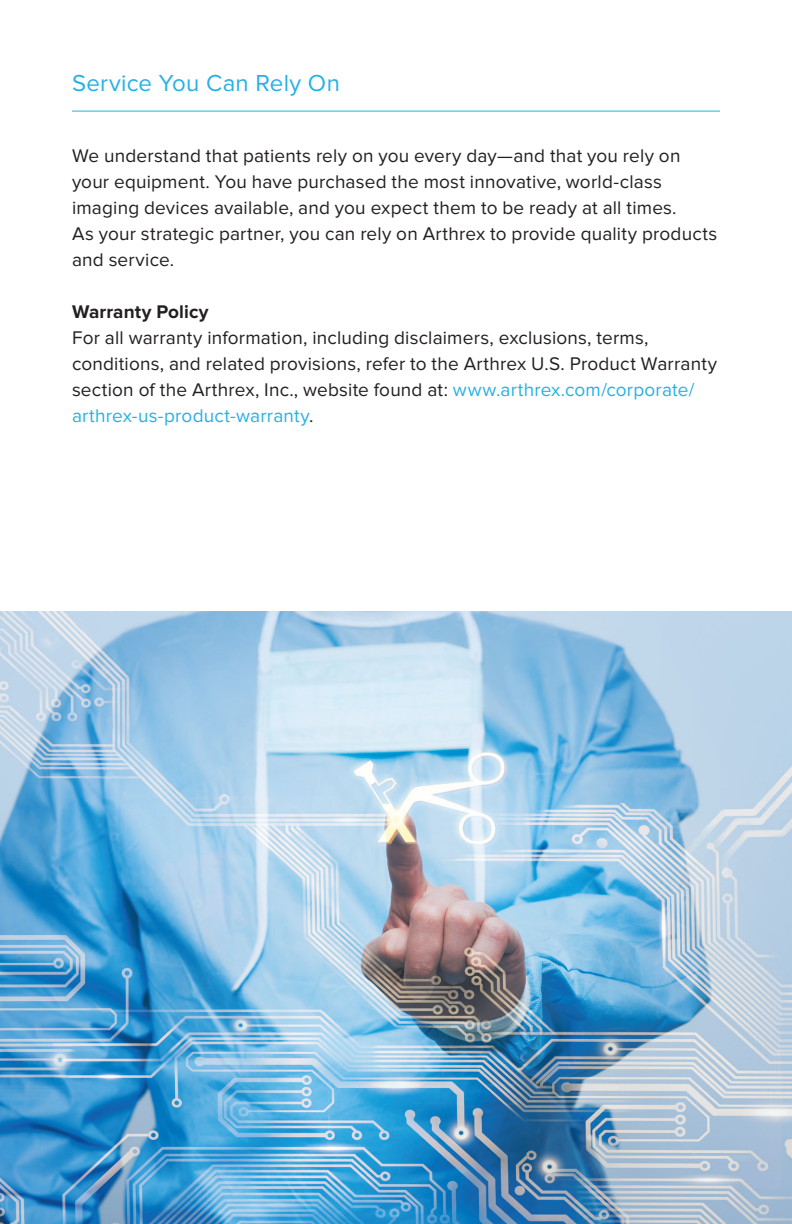
<style>
.page{position:relative;width:792px;height:1224px;background:#fff}
.page>*{position:absolute;margin:0;border:0;box-sizing:border-box;transform-origin:0 0}
._05_Content_Subline{font:24px "Proxima Nova";letter-spacing:.01em;color:#26b1e6}
._07_Running_Text{font:19px/26px "Proxima Nova";letter-spacing:.01em;color:#231f20}
._07_Running_Text-2{font:700 19px "Proxima Nova";letter-spacing:.005em;color:#231f20}
.s1{color:#26b1e6}
</style>
<div class="page">
<hr style="left:72px;top:111px;width:648px;height:1px;background:#26b1e6">
<img style="left:0;top:612px;width:792px;height:612px">
<p class="_05_Content_Subline" style="left:72px;top:69px;width:269px">Service You Can Rely On</p>
<p class="_07_Running_Text" style="left:72px;top:143px;width:647px">We understand that patients rely on you every day—and that you rely on your equipment. You have purchased the most innovative, world-class imaging devices available, and you expect them to be ready at all times.<br>As your strategic partner, you can rely on Arthrex to provide quality products and service.</p>
<p class="_07_Running_Text-2" style="left:72px;top:301px;width:138px">Warranty Policy</p>
<p class="_07_Running_Text" style="left:72px;top:325px;width:647px">For all warranty information, including disclaimers, exclusions, terms, conditions, and related provisions, refer to the Arthrex U.S. Product Warranty section of the Arthrex, Inc., website found at: <span class="s1">www.arthrex.com/corporate/ arthrex-us-product-warranty</span>.</p>
</div>
